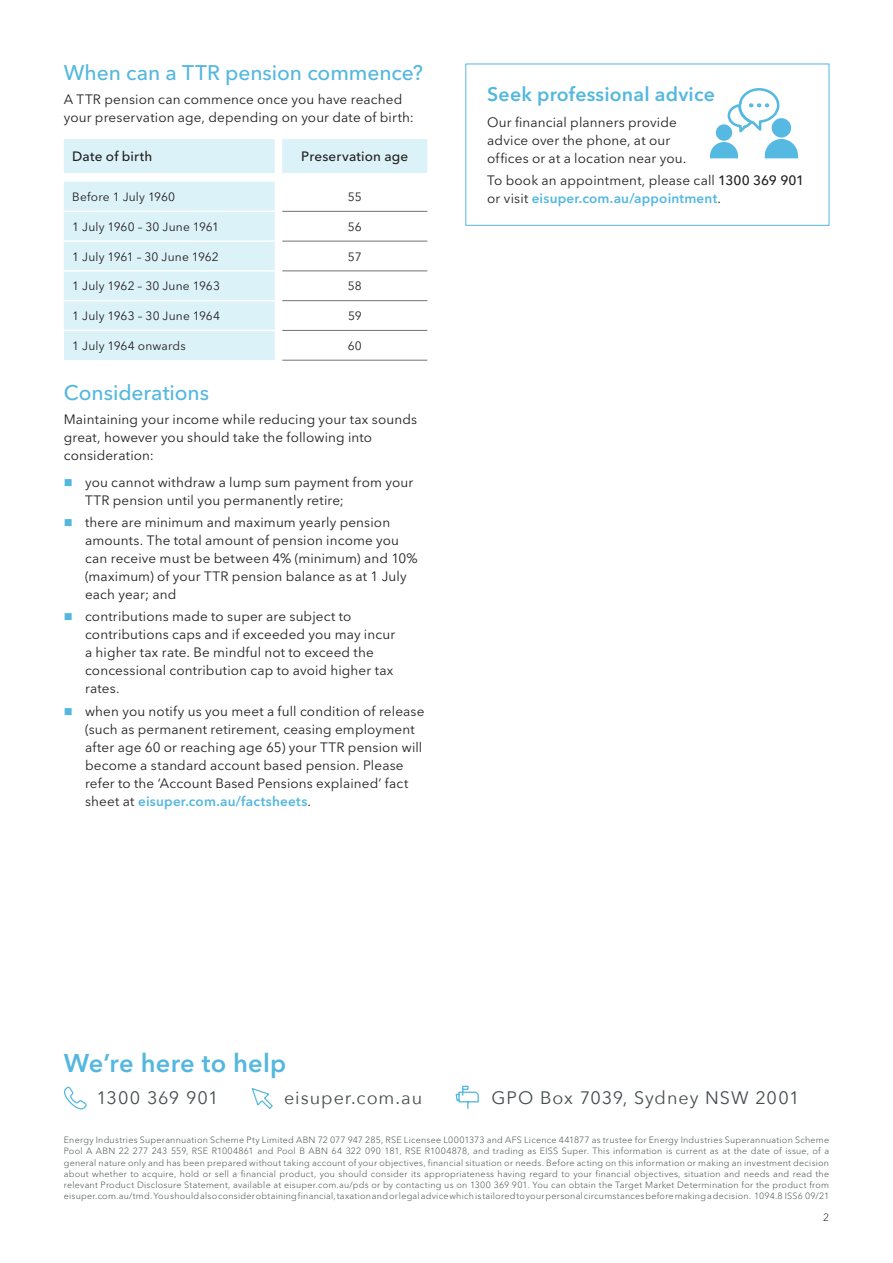
<style>
.page{position:relative;width:893px;height:1263px;background:#fff}
.page>*{position:absolute;margin:0;border:0;box-sizing:border-box;transform-origin:0 0}
.t1{font:600 25.5px "Avenir Next LT Pro";letter-spacing:.01em;color:#54b7df}
.head_1{font:500 21px "Avenir Next LT Pro";letter-spacing:-.005em;color:#54b7df}
.pullout_head{font:600 19.5px "Avenir Next LT Pro";letter-spacing:.01em;color:#54b7df}
.t2{font:18px "Avenir Next";letter-spacing:.05em;color:#464d4e}
.body{font:13.5px/18px "Avenir Next LT Pro";letter-spacing:.01em;color:#231f20}
.Pullout_body{font:13.5px/18px "Avenir Next LT Pro";letter-spacing:.01em;color:#231f20}
.TABLE_head{font:500 13.5px "Avenir Next LT Pro";letter-spacing:.015em;color:#231f20}
.TABLE_sub{font:12px "Avenir Next LT Pro";letter-spacing:.015em;color:#231f20}
.Table_copy{font:12px "Avenir Next LT Pro";letter-spacing:.005em;color:#231f20}
.t3{font:300 10.5px "Avenir Next LT Pro";color:#231f20}
.t4{font:300 9px/11.2px "Avenir Next LT Pro";letter-spacing:.025em;color:#464d4e;text-align:justify}
.s1{font-weight:600;color:#54b7df}
.s2{font-weight:500}
</style>
<div class="page">
<svg style="left:64px;top:1087px;width:23px;height:22px"></svg>
<svg style="left:252px;top:1088px;width:21px;height:21px"></svg>
<svg style="left:456px;top:1086px;width:23px;height:23px"></svg>
<div style="left:64px;top:139px;width:363px;height:34px;background:#dcf2f9"></div>
<div style="left:64px;top:182px;width:211px;height:148px;background:#dcf2f9"></div>
<div style="left:64px;top:330px;width:215px;height:30px;background:#dcf2f9"></div>
<div style="left:275px;top:139px;width:7px;height:34px;background:#fff"></div>
<div style="left:275px;top:330px;width:7px;height:30px;background:#fff"></div>
<hr style="left:64px;top:211px;width:211px;height:1px;background:#fff">
<hr style="left:64px;top:240px;width:211px;height:2px;background:#fff">
<hr style="left:64px;top:270px;width:211px;height:2px;background:#fff">
<hr style="left:64px;top:300px;width:211px;height:1px;background:#fff">
<hr style="left:64px;top:330px;width:211px;height:1px;background:#fff">
<hr style="left:282px;top:211px;width:145px;height:1px;background:#727273">
<hr style="left:282px;top:241px;width:145px;height:1px;background:#727273">
<hr style="left:282px;top:271px;width:145px;height:1px;background:#727273">
<hr style="left:282px;top:300px;width:145px;height:1px;background:#727273">
<hr style="left:282px;top:330px;width:145px;height:1px;background:#727273">
<hr style="left:282px;top:360px;width:145px;height:1px;background:#727273">
<svg style="left:711px;top:88px;width:87px;height:70px"></svg>
<p class="head_1" style="left:64px;top:60px;width:361px">When can a TTR pension commence?</p>
<p class="body" style="left:64px;top:90px;width:352px">A TTR pension can commence once you have reached your preservation age, depending on your date of birth:</p>
<p class="TABLE_head" style="left:72px;top:148px;width:82px">Date of birth</p>
<p class="TABLE_head" style="left:301px;top:148px;width:108px">Preservation age</p>
<p class="TABLE_sub" style="left:72px;top:189px;width:104px">Before 1 July 1960</p>
<p class="Table_copy" style="left:348px;top:190px;width:15px">55</p>
<p class="TABLE_sub" style="left:72px;top:219px;width:148px">1 July 1960 – 30 June 1961</p>
<p class="Table_copy" style="left:348px;top:219px;width:15px">56</p>
<p class="TABLE_sub" style="left:72px;top:249px;width:148px">1 July 1961 – 30 June 1962</p>
<p class="Table_copy" style="left:348px;top:249px;width:15px">57</p>
<p class="TABLE_sub" style="left:72px;top:279px;width:149px">1 July 1962 – 30 June 1963</p>
<p class="Table_copy" style="left:348px;top:279px;width:15px">58</p>
<p class="TABLE_sub" style="left:72px;top:309px;width:149px">1 July 1963 – 30 June 1964</p>
<p class="Table_copy" style="left:348px;top:309px;width:15px">59</p>
<p class="TABLE_sub" style="left:72px;top:339px;width:115px">1 July 1964 onwards</p>
<p class="Table_copy" style="left:348px;top:338px;width:16px">60</p>
<p class="head_1" style="left:64px;top:380px;width:147px">Considerations</p>
<p class="body" style="left:64px;top:411px;width:355px">Maintaining your income while reducing your tax sounds great, however you should take the following into consideration:</p>
<p class="body" style="left:85px;top:473px;width:330px">you cannot withdraw a lump sum payment from your<br>TTR pension until you permanently retire;</p>
<p class="body" style="left:85px;top:513px;width:334px">there are minimum and maximum yearly pension amounts. The total amount of pension income you can receive must be between 4% (minimum) and 10% (maximum) of your TTR pension balance as at 1 July each year; and</p>
<p class="body" style="left:85px;top:608px;width:312px">contributions made to super are subject to contributions caps and if exceeded you may incur a higher tax rate. Be mindful not to exceed the concessional contribution cap to avoid higher tax rates.</p>
<p class="body" style="left:85px;top:702px;width:341px">when you notify us you meet a full condition of release (such as permanent retirement, ceasing employment after age 60 or reaching age 65) your TTR pension will become a standard account based pension. Please refer to the ‘Account Based Pensions explained’ fact sheet at <span class="s1">eisuper.com.au/factsheets</span>.</p>
<p class="pullout_head" style="left:487px;top:82px;width:229px">Seek professional advice</p>
<p class="Pullout_body" style="left:487px;top:113px;width:200px">Our financial planners provide advice over the phone, at our offices or at a location near you.</p>
<p class="Pullout_body" style="left:487px;top:172px;width:319px">To book an appointment, please call <span class="s2">1300 369 901 </span>or visit <span class="s1">eisuper.com.au/appointment</span>.</p>
<h1 class="t1" style="left:64px;top:1048px;width:224px">We’re here to help</h1>
<h3 class="t2" style="left:97px;top:1083px;width:124px">1300 369 901</h3>
<h3 class="t2" style="left:284px;top:1082px;width:140px">eisuper.com.au</h3>
<h3 class="t2" style="left:492px;top:1083px;width:309px">GPO Box 7039, Sydney NSW 2001</h3>
<p class="t4" style="left:64px;top:1134px;width:767px">Energy Industries Superannuation Scheme Pty Limited ABN 72 077 947 285, RSE Licensee L0001373 and AFS Licence 441877 as trustee for Energy Industries Superannuation Scheme Pool A ABN 22 277 243 559, RSE R1004861 and Pool B ABN 64 322 090 181, RSE R1004878, and trading as EISS Super. This information is current as at the date of issue, of a general nature only and has been prepared without taking account of your objectives, financial situation or needs. Before acting on this information or making an investment decision about whether to acquire, hold or sell a financial product, you should consider its appropriateness having regard to your financial objectives, situation and needs and read the relevant Product Disclosure Statement, available at eisuper.com.au/pds or by contacting us on 1300 369 901. You can obtain the Target Market Determination for the product from eisuper.com.au/tmd. You should also consider obtaining financial, taxation and or legal advice which is tailored to your personal circumstances before making a decision. 1094.8 ISS6 09/21</p>
<p class="t3" style="left:823px;top:1211px;width:8px">2</p>
</div>
